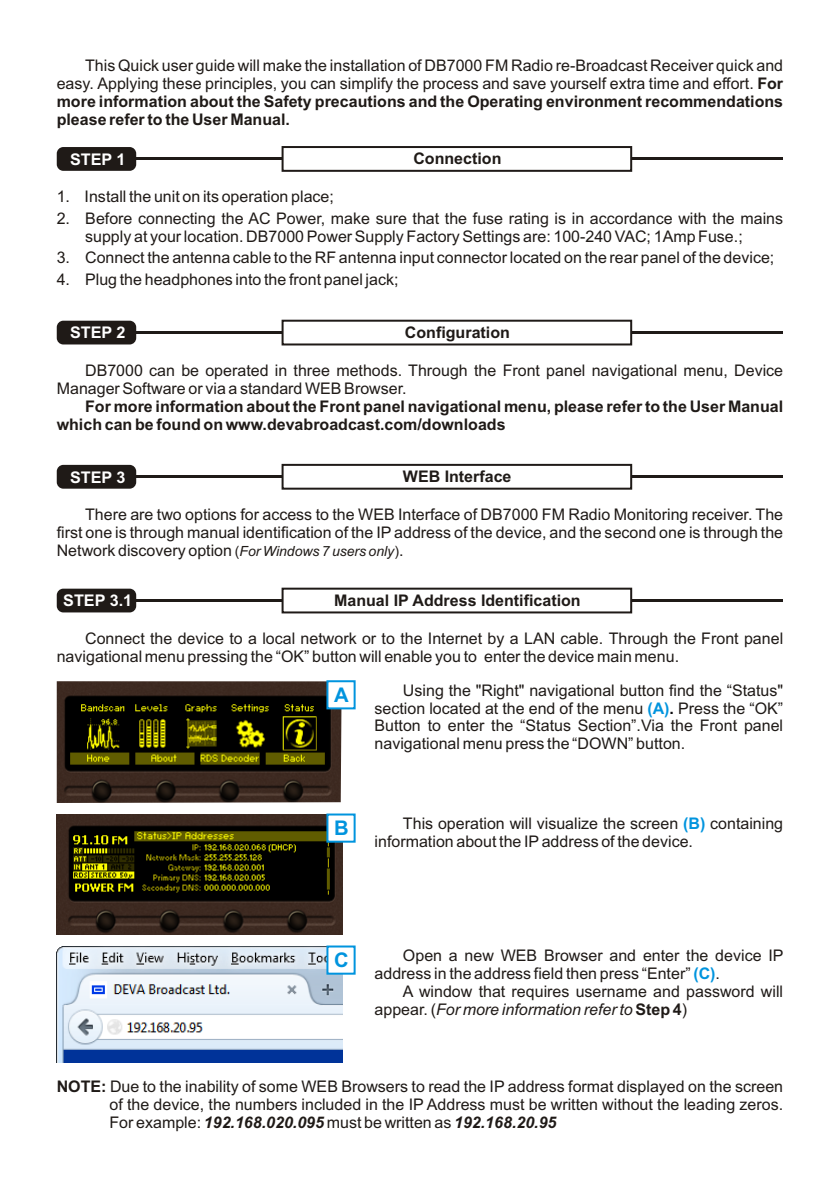
<style>
.page{position:relative;width:840px;height:1191px;background:#fff}
.page>*{position:absolute;margin:0;border:0;box-sizing:border-box;transform-origin:0 0}
.t1{font:700 20.2px "Arial";color:#0094de}
.t2{font:16px/17.8px "Arial";color:#1f1a17}
.t3{font:700 16px/17.8px "Arial";color:#1f1a17}
.t4{font:700 16px "Arial";color:#fff}
.s1{font-weight:700}
.s2{font-size:14px}
.s3{font-style:italic;font-size:14px}
.s4{font-weight:700;color:#0094de}
.s5{font-weight:700;color:#0a0a0d}
.s6{font-style:italic}
.s7{font-weight:700;font-style:italic}
</style>
<div class="page">
<img style="left:57px;top:946px;width:286px;height:116px">
<hr style="left:130px;top:475px;width:652px;height:3px;background:#1f1a17">
<div style="left:57px;top:465px;width:79px;height:23px;background:#1f1a17;border-radius:7px"></div>
<svg style="left:281px;top:463px;width:351px;height:27px"></svg>
<hr style="left:130px;top:331px;width:652px;height:3px;background:#1f1a17">
<div style="left:57px;top:321px;width:79px;height:23px;background:#1f1a17;border-radius:7px"></div>
<svg style="left:281px;top:319px;width:351px;height:27px"></svg>
<hr style="left:130px;top:157px;width:652px;height:3px;background:#1f1a17">
<div style="left:57px;top:147px;width:79px;height:24px;background:#1f1a17;border-radius:7px"></div>
<svg style="left:281px;top:146px;width:351px;height:26px"></svg>
<img style="left:57px;top:681px;width:284px;height:122px">
<svg style="left:325px;top:680px;width:31px;height:30px"></svg>
<img style="left:57px;top:814px;width:286px;height:121px">
<svg style="left:325px;top:813px;width:31px;height:30px"></svg>
<hr style="left:130px;top:599px;width:652px;height:3px;background:#1f1a17">
<div style="left:57px;top:588px;width:79px;height:24px;background:#1f1a17;border-radius:7px"></div>
<svg style="left:281px;top:587px;width:351px;height:27px"></svg>
<svg style="left:325px;top:945px;width:31px;height:30px"></svg>
<p class="t2" style="left:57px;top:58px;width:727px;text-align:justify;text-indent:28px">This Quick user guide will make the installation of DB7000 FM Radio re-Broadcast Receiver quick and easy. Applying these principles, you can simplify the process and save yourself extra time and effort. <span class="s1">For more information about the Safety precautions and the Operating environment recommendations please refer to the User Manual.</span></p>
<p class="t4" style="left:70px;top:153px;width:57px">STEP 1</p>
<p class="t3" style="left:413px;top:151px;width:89px">Connection</p>
<p class="t2" style="left:57px;top:189px;width:278px">1. Install the unit on its operation place;</p>
<p class="t2" style="left:85px;top:211px;width:699px;text-indent:-28px">2. Before connecting the AC Power, make sure that the fuse rating is in accordance with the mains supply at your location. DB7000 Power Supply Factory Settings are: 100-240 VAC; 1Amp Fuse.;</p>
<p class="t2" style="left:57px;top:250px;width:718px">3. Connect the antenna cable to the RF antenna input connector located on the rear panel of the device;</p>
<p class="t2" style="left:57px;top:271px;width:343px">4. Plug the headphones into the front panel jack;</p>
<p class="t4" style="left:70px;top:327px;width:57px">STEP 2</p>
<p class="t3" style="left:404px;top:324px;width:106px">Configuration</p>
<p class="t2" style="left:57px;top:363px;width:727px;text-indent:28px">DB7000 can be operated in three methods. Through the Front panel navigational menu, Device<br>Manager Software or via a standard WEB Browser.</p>
<p class="t3" style="left:57px;top:398px;width:727px;text-indent:28px">For more information about the Front panel navigational menu, please refer to the User Manual which can be found on www.devabroadcast.com/downloads</p>
<p class="t4" style="left:70px;top:471px;width:57px">STEP 3</p>
<p class="t3" style="left:402px;top:469px;width:110px">WEB Interface</p>
<p class="t2" style="left:57px;top:507px;width:727px;text-align:justify;text-indent:28px">There are two options for access to the WEB Interface of DB7000 FM Radio Monitoring receiver. The first one is through manual identification of the IP address of the device, and the second one is through the Network discovery option <span class="s2">(</span><span class="s3">For Windows 7 users only</span><span class="s2">)</span>.</p>
<p class="t4" style="left:63px;top:594px;width:70px">STEP 3.1</p>
<p class="t3" style="left:334px;top:592px;width:248px">Manual IP Address Identification</p>
<p class="t2" style="left:57px;top:631px;width:727px;text-indent:28px">Connect the device to a local network or to the Internet by a LAN cable. Through the Front panel navigational menu pressing the “OK” button will enable you to enter the device main menu.</p>
<p class="t2" style="left:374px;top:682px;width:410px;text-align:justify;text-indent:28px">Using the "Right" navigational button find the “Status" section located at the end of the menu <span class="s4">(A)</span><span class="s5">.</span> Press the “OK” Button to enter the “Status Section”.Via the Front panel navigational menu press the “DOWN” button.</p>
<p class="t1" style="left:334px;top:687px;width:16px">A</p>
<p class="t1" style="left:334px;top:820px;width:16px">B</p>
<p class="t2" style="left:374px;top:816px;width:410px;text-indent:28px">This operation will visualize the screen <span class="s4">(B)</span> containing information about the IPaddress of the device.</p>
<p class="t1" style="left:334px;top:952px;width:16px">C</p>
<p class="t2" style="left:374px;top:948px;width:410px;text-indent:28px">Open a new WEB Browser and enter the device IP address in the address field then press “Enter” <span class="s4">(C)</span>.</p>
<p class="t2" style="left:374px;top:983px;width:410px;text-indent:28px">A window that requires username and password will appear. (<span class="s6">For more information refer to</span> <span class="s1">Step 4</span>)</p>
<p class="t2" style="left:109px;top:1078px;width:674px;text-align:justify;text-indent:-53px"><span class="s1">NOTE:</span> Due to the inability of some WEB Browsers to read the IP address format displayed on the screen of the device, the numbers included in the IP Address must be written without the leading zeros.<br>For example: <span class="s7">192.168.020.095</span> must be written as <span class="s7">192.168.20.95</span></p>
</div>
